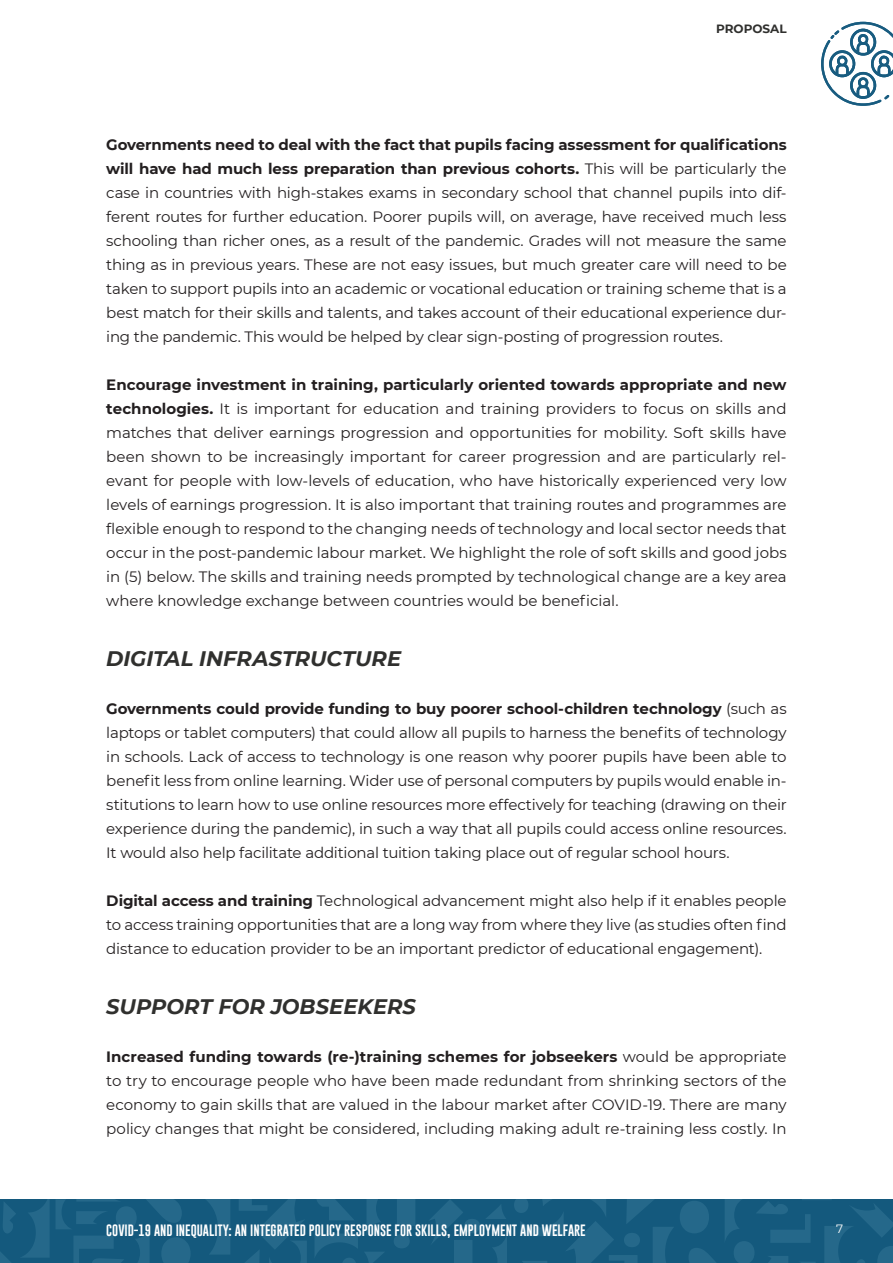
<style>
.page{position:relative;width:893px;height:1263px;background:#fff}
.page>*{position:absolute;margin:0;border:0;box-sizing:border-box;transform-origin:0 0}
.sottotitolo_capitolo{font:italic 700 21px "Montserrat";letter-spacing:-.005em;color:#30302e}
.normale{font:15px/24px "Montserrat";letter-spacing:-.01em;color:#231f20;text-align:justify}
.t1{font:12px "Gobold";color:#fff}
.t2{font:700 12px "Montserrat";color:#30302e}
.t3{font:12px "Montserrat";color:#fff}
.s1{font-weight:700}
</style>
<div class="page">
<div style="left:0;top:1199px;width:893px;height:64px;background:#14597d"></div>
<svg style="left:514px;top:1199px;width:379px;height:64px"></svg>
<svg style="left:430px;top:1200px;width:77px;height:63px"></svg>
<svg style="left:0;top:1199px;width:415px;height:64px"></svg>
<svg style="left:821px;top:22px;width:72px;height:84px"></svg>
<p class="t2" style="left:716px;top:20px;width:72px">PROPOSAL</p>
<p class="normale" style="left:106px;top:132px;width:682px"><span class="s1">Governments need to deal with the fact that pupils facing assessment for qualifications will have had much less preparation than previous cohorts.</span> This will be particularly the case in countries with high-stakes exams in secondary school that channel pupils into dif&shy;ferent routes for further education. Poorer pupils will, on average, have received much less schooling than richer ones, as a result of the pandemic. Grades will not measure the same thing as in previous years. These are not easy issues, but much greater care will need to be taken to support pupils into an academic or vocational education or training scheme that is a best match for their skills and talents, and takes account of their educational experience dur&shy;ing the pandemic. This would be helped by clear sign-posting of progression routes.</p>
<p class="normale" style="left:106px;top:372px;width:682px"><span class="s1">Encourage investment in training, particularly oriented towards appropriate and new technologies.</span> It is important for education and training providers to focus on skills and matches that deliver earnings progression and opportunities for mobility. Soft skills have been shown to be increasingly important for career progression and are particularly rel&shy;evant for people with low-levels of education, who have historically experienced very low levels of earnings progression. It is also important that training routes and programmes are flexible enough to respond to the changing needs of technology and local sector needs that occur in the post-pandemic labour market. We highlight the role of soft skills and good jobs in (5) below. The skills and training needs prompted by technological change are a key area where knowledge exchange between countries would be beneficial.</p>
<p class="sottotitolo_capitolo" style="left:106px;top:643px;width:296px">DIGITAL INFRASTRUCTURE</p>
<p class="normale" style="left:106px;top:696px;width:682px"><span class="s1">Governments could provide funding to buy poorer school-children technology</span> (such as laptops or tablet computers) that could allow all pupils to harness the benefits of technology in schools. Lack of access to technology is one reason why poorer pupils have been able to benefit less from online learning. Wider use of personal computers by pupils would enable in&shy;stitutions to learn how to use online resources more effectively for teaching (drawing on their experience during the pandemic), in such a way that all pupils could access online resources.<br>It would also help facilitate additional tuition taking place out of regular school hours.</p>
<p class="normale" style="left:106px;top:888px;width:682px"><span class="s1">Digital access and training</span> Technological advancement might also help if it enables people to access training opportunities that are a long way from where they live (as studies often find distance to education provider to be an important predictor of educational engagement).</p>
<p class="sottotitolo_capitolo" style="left:106px;top:991px;width:311px">SUPPORT FOR JOBSEEKERS</p>
<p class="normale" style="left:106px;top:1044px;width:682px"><span class="s1">Increased funding towards (re-)training schemes for jobseekers</span> would be appropriate to try to encourage people who have been made redundant from shrinking sectors of the economy to gain skills that are valued in the labour market after COVID-19. There are many policy changes that might be considered, including making adult re-training less costly. In</p>
<p class="t1" style="left:106px;top:1223px;width:481px">COVID-19 AND INEQUALITY: AN INTEGRATED POLICY RESPONSE FOR SKILLS, EMPLOYMENT AND WELFARE</p>
<p class="t3" style="left:836px;top:1221px;width:9px">7</p>
</div>
